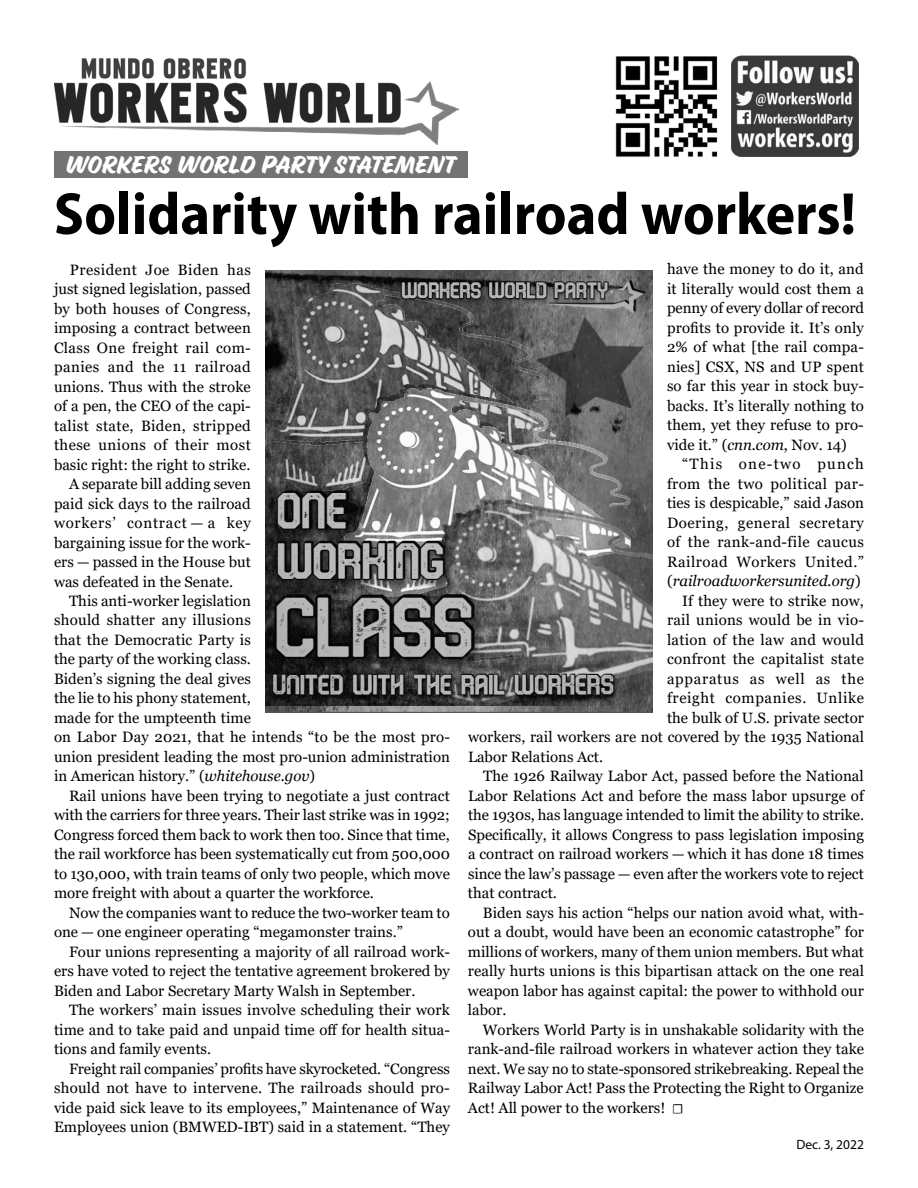
<style>
.page{position:relative;width:918px;height:1188px;background:#fff}
.page>*{position:absolute;margin:0;border:0;box-sizing:border-box;transform-origin:0 0}
.t1{font:700 semi-condensed 60px "Myriad Pro";color:#000}
.t2{font:22.5px "Eds Market Regular Slant";color:#fff}
.t3{font:15px/19.5px "Georgia";color:#000;text-align:justify}
.t4{font:15px "Georgia";letter-spacing:.025em;color:#000}
.t5{font:15px "Georgia";letter-spacing:.02em;color:#000}
.t6{font:15px "Georgia";letter-spacing:.03em;color:#000}
.t7{font:15px "Georgia";letter-spacing:.035em;color:#000}
.t8{font:15px "Georgia";letter-spacing:.05em;color:#000}
.t9{font:italic 15px "Georgia";color:#000}
.t10{font:15px "Georgia";letter-spacing:.045em;color:#000}
.t11{font:15px "Georgia";letter-spacing:.085em;color:#000}
.t12{font:13.5px "Myriad Pro";color:#000}
.s1{font-style:italic}
.s2{font-style:normal}
.s3{font-family:"Minion Pro";font-size:13.5px}
</style>
<div class="page">
<div style="left:54px;top:152px;width:414px;height:26px;background:#737373"></div>
<img style="left:731px;top:55px;width:128px;height:102px">
<img style="left:615px;top:56px;width:103px;height:101px">
<img style="left:54px;top:58px;width:405px;height:87px">
<img style="left:266px;top:270px;width:386px;height:443px">
<h2 class="t2" style="left:66px;top:153px;width:391px">WORKERS WORLD PARTY STATEMENT</h2>
<h1 class="t1" style="left:54px;top:175px;width:804px">Solidarity with railroad workers!</h1>
<p class="t6" style="left:70px;top:260px;width:182px">President Joe Biden has</p>
<p class="t3" style="left:54px;top:279px;width:198px">just signed legislation, passed</p>
<p class="t3" style="left:54px;top:299px;width:199px">by both houses of Congress,</p>
<p class="t3" style="left:54px;top:318px;width:198px">imposing a contract between</p>
<p class="t4" style="left:54px;top:338px;width:198px">Class One freight rail com-</p>
<p class="t6" style="left:54px;top:358px;width:198px">panies and the 11 railroad</p>
<p class="t3" style="left:54px;top:377px;width:198px">unions. Thus with the stroke</p>
<p class="t3" style="left:54px;top:396px;width:198px">of a pen, the CEO of the capi-</p>
<p class="t4" style="left:54px;top:416px;width:198px">talist state, Biden, stripped</p>
<p class="t6" style="left:54px;top:436px;width:198px">these unions of their most</p>
<p class="t3" style="left:54px;top:455px;width:198px">basic right: the right to strike.</p>
<p class="t3" style="left:69px;top:474px;width:183px">A separate bill adding seven</p>
<p class="t3" style="left:54px;top:494px;width:198px">paid sick days to the railroad</p>
<p class="t8" style="left:54px;top:514px;width:198px">workers’ contract — a key</p>
<p class="t3" style="left:54px;top:533px;width:198px">bargaining issue for the work-</p>
<p class="t3" style="left:54px;top:552px;width:198px">ers — passed in the House but</p>
<p class="t3" style="left:54px;top:572px;width:181px">was defeated in the Senate.</p>
<p class="t3" style="left:69px;top:591px;width:183px">This anti-worker legislation</p>
<p class="t5" style="left:54px;top:611px;width:198px">should shatter any illusions</p>
<p class="t3" style="left:54px;top:630px;width:198px">that the Democratic Party is</p>
<p class="t3" style="left:54px;top:650px;width:198px">the party of the working class.</p>
<p class="t3" style="left:54px;top:669px;width:198px">Biden’s signing the deal gives</p>
<p class="t3" style="left:54px;top:689px;width:199px">the lie to his phony statement,</p>
<p class="t3" style="left:54px;top:708px;width:198px">made for the umpteenth time</p>
<p class="t3" style="left:54px;top:728px;width:398px">on Labor Day 2021, that he intends “to be the most pro-</p>
<p class="t3" style="left:54px;top:747px;width:397px">union president leading the most pro-union administration</p>
<p class="t3" style="left:54px;top:767px;width:263px">in American history.” (<span class="s1">whitehouse.gov</span>)</p>
<p class="t3" style="left:69px;top:786px;width:382px">Rail unions have been trying to negotiate a just contract</p>
<p class="t3" style="left:54px;top:806px;width:397px">with the carriers for three years. Their last strike was in 1992;</p>
<p class="t3" style="left:54px;top:825px;width:397px">Congress forced them back to work then too. Since that time,</p>
<p class="t3" style="left:54px;top:845px;width:398px">the rail workforce has been systematically cut from 500,000</p>
<p class="t3" style="left:54px;top:864px;width:397px">to 130,000, with train teams of only two people, which move</p>
<p class="t3" style="left:54px;top:884px;width:321px">more freight with about a quarter the workforce.</p>
<p class="t3" style="left:69px;top:903px;width:382px">Now the companies want to reduce the two-worker team to</p>
<p class="t3" style="left:54px;top:923px;width:350px">one — one engineer operating “megamonster trains.”</p>
<p class="t3" style="left:69px;top:942px;width:382px">Four unions representing a majority of all railroad work-</p>
<p class="t3" style="left:54px;top:962px;width:397px">ers have voted to reject the tentative agreement brokered by</p>
<p class="t3" style="left:54px;top:981px;width:363px">Biden and Labor Secretary Marty Walsh in September.</p>
<p class="t3" style="left:69px;top:1001px;width:382px">The workers’ main issues involve scheduling their work</p>
<p class="t3" style="left:54px;top:1020px;width:397px">time and to take paid and unpaid time off for health situa-</p>
<p class="t3" style="left:54px;top:1040px;width:159px">tions and family events.</p>
<p class="t3" style="left:69px;top:1059px;width:382px">Freight rail companies’ profits have skyrocketed. “Congress</p>
<p class="t3" style="left:54px;top:1079px;width:397px">should not have to intervene. The railroads should pro-</p>
<p class="t3" style="left:54px;top:1098px;width:398px">vide paid sick leave to its employees,” Maintenance of Way</p>
<p class="t3" style="left:54px;top:1118px;width:397px">Employees union (BMWED-IBT) said in a statement. “They</p>
<p class="t3" style="left:667px;top:260px;width:198px">have the money to do it, and it literally would cost them a penny of every dollar of record profits to provide it. It’s only 2% of what [the rail compa&shy;nies] CSX, NS and UP spent so far this year in stock buy&shy;backs. It’s literally nothing to them, yet they refuse to pro&shy;vide it.” (<span class="s1">cnn.com</span>, Nov. 14)</p>
<p class="t11" style="left:682px;top:455px;width:184px">“This one-two punch</p>
<p class="t4" style="left:667px;top:475px;width:198px">from the two political par-</p>
<p class="t3" style="left:667px;top:494px;width:198px">ties is despicable,” said Jason</p>
<p class="t7" style="left:667px;top:514px;width:198px">Doering, general secretary</p>
<p class="t4" style="left:667px;top:533px;width:198px">of the rank-and-file caucus</p>
<p class="t7" style="left:667px;top:553px;width:198px">Railroad Workers United.”</p>
<p class="t9" style="left:667px;top:572px;width:195px"><span class="s2">(</span>railroadworkersunited.org<span class="s2">)</span></p>
<p class="t3" style="left:682px;top:591px;width:183px">If they were to strike now,</p>
<p class="t3" style="left:667px;top:611px;width:198px">rail unions would be in vio-</p>
<p class="t5" style="left:667px;top:631px;width:198px">lation of the law and would</p>
<p class="t5" style="left:667px;top:650px;width:198px">confront the capitalist state</p>
<p class="t8" style="left:667px;top:670px;width:198px">apparatus as well as the</p>
<p class="t10" style="left:667px;top:689px;width:199px">freight companies. Unlike</p>
<p class="t3" style="left:667px;top:708px;width:198px">the bulk of U.S. private sector</p>
<p class="t3" style="left:468px;top:728px;width:398px">workers, rail workers are not covered by the 1935 National</p>
<p class="t3" style="left:468px;top:747px;width:137px">Labor Relations Act.</p>
<p class="t3" style="left:483px;top:767px;width:382px">The 1926 Railway Labor Act, passed before the National</p>
<p class="t3" style="left:468px;top:786px;width:398px">Labor Relations Act and before the mass labor upsurge of</p>
<p class="t3" style="left:468px;top:806px;width:398px">the 1930s, has language intended to limit the ability to strike.</p>
<p class="t3" style="left:468px;top:825px;width:398px">Specifically, it allows Congress to pass legislation imposing</p>
<p class="t3" style="left:468px;top:845px;width:397px">a contract on railroad workers — which it has done 18 times</p>
<p class="t3" style="left:468px;top:864px;width:397px">since the law’s passage — even after the workers vote to reject</p>
<p class="t3" style="left:468px;top:884px;width:90px">that contract.</p>
<p class="t3" style="left:483px;top:903px;width:382px">Biden says his action “helps our nation avoid what, with-</p>
<p class="t3" style="left:468px;top:923px;width:397px">out a doubt, would have been an economic catastrophe” for</p>
<p class="t3" style="left:468px;top:942px;width:398px">millions of workers, many of them union members. But what</p>
<p class="t3" style="left:468px;top:962px;width:398px">really hurts unions is this bipartisan attack on the one real</p>
<p class="t3" style="left:468px;top:981px;width:397px">weapon labor has against capital: the power to withhold our</p>
<p class="t3" style="left:468px;top:1001px;width:40px">labor.</p>
<p class="t3" style="left:483px;top:1020px;width:382px">Workers World Party is in unshakable solidarity with the</p>
<p class="t3" style="left:468px;top:1040px;width:398px">rank-and-file railroad workers in whatever action they take</p>
<p class="t3" style="left:468px;top:1059px;width:397px">next. We say no to state-sponsored strikebreaking. Repeal the</p>
<p class="t3" style="left:468px;top:1079px;width:397px">Railway Labor Act! Pass the Protecting the Right to Organize</p>
<p class="t3" style="left:468px;top:1098px;width:217px">Act! All power to the workers! <span class="s3">☐</span></p>
<p class="t12" style="left:796px;top:1136px;width:69px">Dec. 3, 2022</p>
</div>
